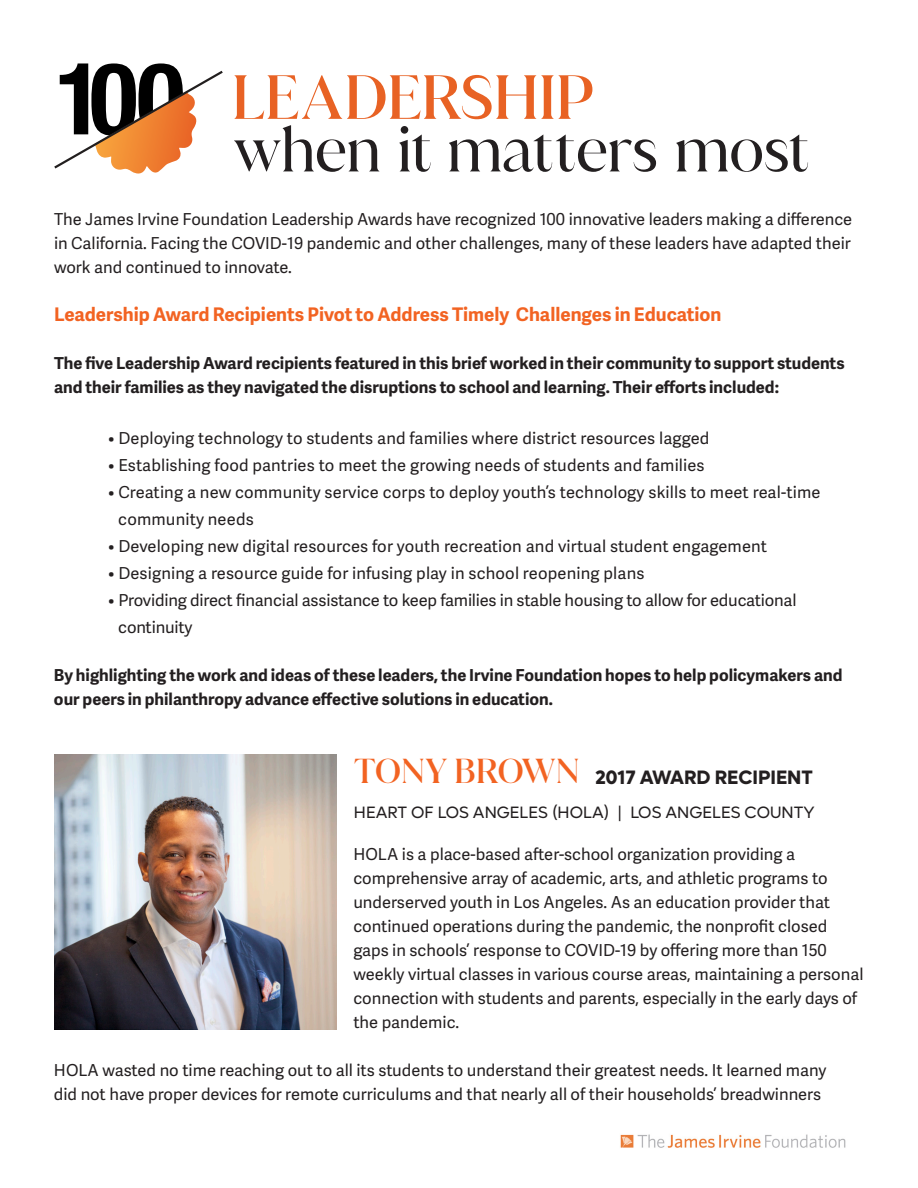
<style>
.page{position:relative;width:918px;height:1188px;background:#fff}
.page>*{position:absolute;margin:0;border:0;box-sizing:border-box;transform-origin:0 0}
.t1{font:59.85px/52.5px "Juana Alt";letter-spacing:-.015em;color:#231f20}
.t2{font:500 33.3px "Juana";letter-spacing:-.015em;color:#f26322}
.t3{font:700 19.5px "Lufga";color:#231f20}
.t4{font:700 18.75px "Adelle Sans";color:#f26322}
.t5{font:16.5px/24px "Adelle Sans";color:#231f20}
.t6{font:700 16.5px/24px "Adelle Sans";color:#231f20}
.t7{font:16.5px "Lufga";color:#231f20}
.s1{font-weight:500;color:#e86224}
</style>
<div class="page">
<img style="left:620px;top:1134px;width:226px;height:14px">
<img style="left:54px;top:754px;width:283px;height:276px">
<svg style="left:54px;top:63px;width:169px;height:111px"></svg>
<p class="t1" style="left:231px;top:70px;width:579px"><span class="s1">LEADERSHIP<br></span>when it matters most</p>
<p class="t5" style="left:54px;top:206px;width:800px;text-align:justify">The James Irvine Foundation Leadership Awards have recognized 100 innovative leaders making a difference in California. Facing the COVID-19 pandemic and other challenges, many of these leaders have adapted their work and continued to innovate.</p>
<p class="t4" style="left:54px;top:300px;width:669px">Leadership Award Recipients Pivot to Address Timely Challenges in Education</p>
<p class="t6" style="left:54px;top:350px;width:792px">The five Leadership Award recipients featured in this brief worked in their community to support students and their families as they navigated the disruptions to school and learning. Their efforts included:</p>
<p class="t5" style="left:108px;top:425px;width:603px">• Deploying technology to students and families where district resources lagged</p>
<p class="t5" style="left:108px;top:452px;width:598px">• Establishing food pantries to meet the growing needs of students and families</p>
<p class="t5" style="left:118px;top:478px;width:704px;line-height:27px;text-indent:-10px">• Creating a new community service corps to deploy youth’s technology skills to meet real-time community needs</p>
<p class="t5" style="left:108px;top:533px;width:661px">• Developing new digital resources for youth recreation and virtual student engagement</p>
<p class="t5" style="left:108px;top:560px;width:538px">• Designing a resource guide for infusing play in school reopening plans</p>
<p class="t5" style="left:118px;top:586px;width:680px;line-height:27px;text-indent:-10px">• Providing direct financial assistance to keep families in stable housing to allow for educational continuity</p>
<p class="t6" style="left:54px;top:662px;width:790px">By highlighting the work and ideas of these leaders, the Irvine Foundation hopes to help policymakers and our peers in philanthropy advance effective solutions in education.</p>
<p class="t2" style="left:354px;top:749px;width:227px">TONY BROWN</p>
<p class="t3" style="left:595px;top:766px;width:219px">2017 AWARD RECIPIENT</p>
<p class="t7" style="left:354px;top:803px;width:462px">HEART OF LOS ANGELES (HOLA) | LOS ANGELES COUNTY</p>
<p class="t5" style="left:353px;top:842px;width:512px">HOLA is a place-based after-school organization providing a comprehensive array of academic, arts, and athletic programs to underserved youth in Los Angeles. As an education provider that continued operations during the pandemic, the nonprofit closed gaps in schools’ response to COVID-19 by offering more than 150 weekly virtual classes in various course areas, maintaining a personal connection with students and parents, especially in the early days of the pandemic.</p>
<p class="t5" style="left:54px;top:1058px;width:774px">HOLA wasted no time reaching out to all its students to understand their greatest needs. It learned many did not have proper devices for remote curriculums and that nearly all of their households’ breadwinners</p>
</div>
